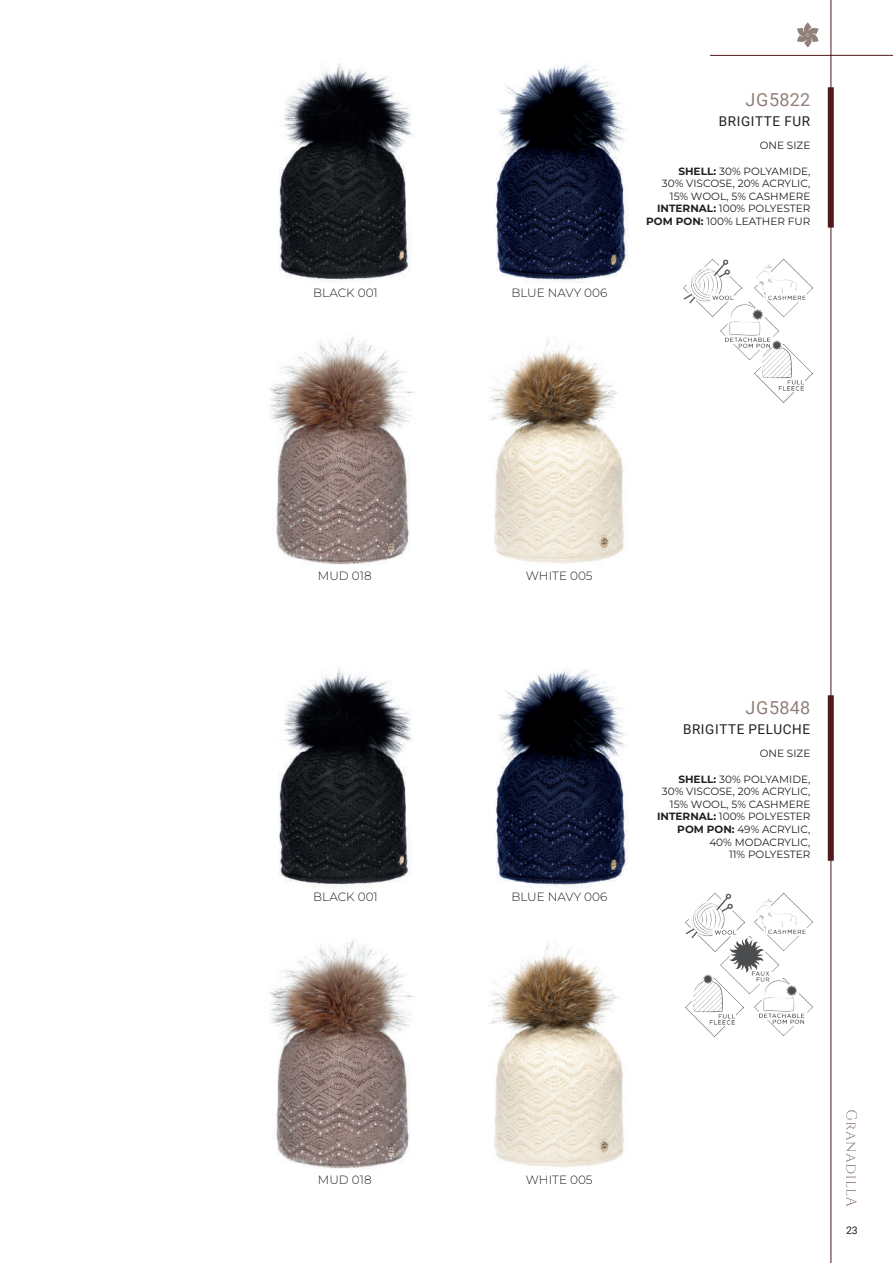
<style>
.page{position:relative;width:893px;height:1263px;background:#fff}
.page>*{position:absolute;margin:0;border:0;box-sizing:border-box;transform-origin:0 0}
.t1{font:18px "Roboto";letter-spacing:.015em;color:#92817a}
.t2{font:13.5px "Roboto";letter-spacing:.045em;color:#231f20}
.t3{font:300 12px "Montserrat";color:#231f20}
.t4{font:10.5px/12.6px "Montserrat";color:#231f20;text-align:right}
.t5{font:10.5px "Roboto";color:#231f20}
.s1{font-weight:700}
</style>
<div class="page">
<svg style="left:846px;top:1110px;width:11px;height:97px"></svg>
<svg style="left:830px;top:0;width:63px;height:56px"></svg>
<svg style="left:710px;top:55px;width:122px;height:1208px"></svg>
<svg style="left:797px;top:22px;width:22px;height:25px"></svg>
<div style="left:828px;top:87px;width:6px;height:141px;background:#50191c"></div>
<div style="left:828px;top:695px;width:6px;height:166px;background:#50191c"></div>
<img style="left:278px;top:63px;width:134px;height:219px">
<img style="left:495px;top:64px;width:133px;height:219px">
<img style="left:269px;top:337px;width:145px;height:228px">
<img style="left:488px;top:338px;width:136px;height:226px">
<img style="left:754px;top:255px;width:58px;height:65px">
<img style="left:720px;top:299px;width:58px;height:64px">
<img style="left:683px;top:255px;width:58px;height:65px">
<img style="left:754px;top:340px;width:58px;height:65px">
<img style="left:686px;top:889px;width:58px;height:65px">
<img style="left:754px;top:889px;width:58px;height:65px">
<img style="left:720px;top:933px;width:58px;height:64px">
<img style="left:692px;top:975px;width:51px;height:64px">
<img style="left:754px;top:974px;width:58px;height:65px">
<img style="left:278px;top:668px;width:134px;height:219px">
<img style="left:495px;top:669px;width:133px;height:219px">
<img style="left:269px;top:941px;width:145px;height:228px">
<img style="left:488px;top:921px;width:204px;height:247px">
<h1 class="t1" style="left:745px;top:87px;width:66px">JG5822</h1>
<p class="t2" style="left:719px;top:111px;width:93px">BRIGITTE FUR</p>
<p class="t4" style="left:760px;top:139px;width:52px">ONE SIZE</p>
<p class="t4" style="left:646px;top:164px;width:166px"><span class="s1">SHELL:</span> 30% POLYAMIDE,<br>30% VISCOSE, 20% ACRYLIC,<br>15% WOOL, 5% CASHMERE<br><span class="s1">INTERNAL:</span> 100% POLYESTER<br><span class="s1">POM PON:</span> 100% LEATHER FUR</p>
<p class="t3" style="left:313px;top:285px;width:66px">BLACK 001</p>
<p class="t3" style="left:511px;top:285px;width:97px">BLUE NAVY 006</p>
<p class="t3" style="left:318px;top:568px;width:55px">MUD 018</p>
<p class="t3" style="left:526px;top:568px;width:68px">WHITE 005</p>
<h1 class="t1" style="left:745px;top:695px;width:66px">JG5848</h1>
<p class="t2" style="left:683px;top:719px;width:129px">BRIGITTE PELUCHE</p>
<p class="t4" style="left:760px;top:747px;width:52px">ONE SIZE</p>
<p class="t4" style="left:657px;top:772px;width:155px"><span class="s1">SHELL:</span> 30% POLYAMIDE,<br>30% VISCOSE, 20% ACRYLIC,<br>15% WOOL, 5% CASHMERE<br><span class="s1">INTERNAL:</span> 100% POLYESTER<br><span class="s1">POM PON:</span> 49% ACRYLIC,<br>40% MODACRYLIC,<br>11% POLYESTER</p>
<p class="t3" style="left:313px;top:889px;width:66px">BLACK 001</p>
<p class="t3" style="left:511px;top:889px;width:97px">BLUE NAVY 006</p>
<p class="t3" style="left:318px;top:1172px;width:55px">MUD 018</p>
<p class="t3" style="left:526px;top:1172px;width:68px">WHITE 005</p>
<p class="t5" style="left:846px;top:1222px;width:13px">23</p>
</div>
